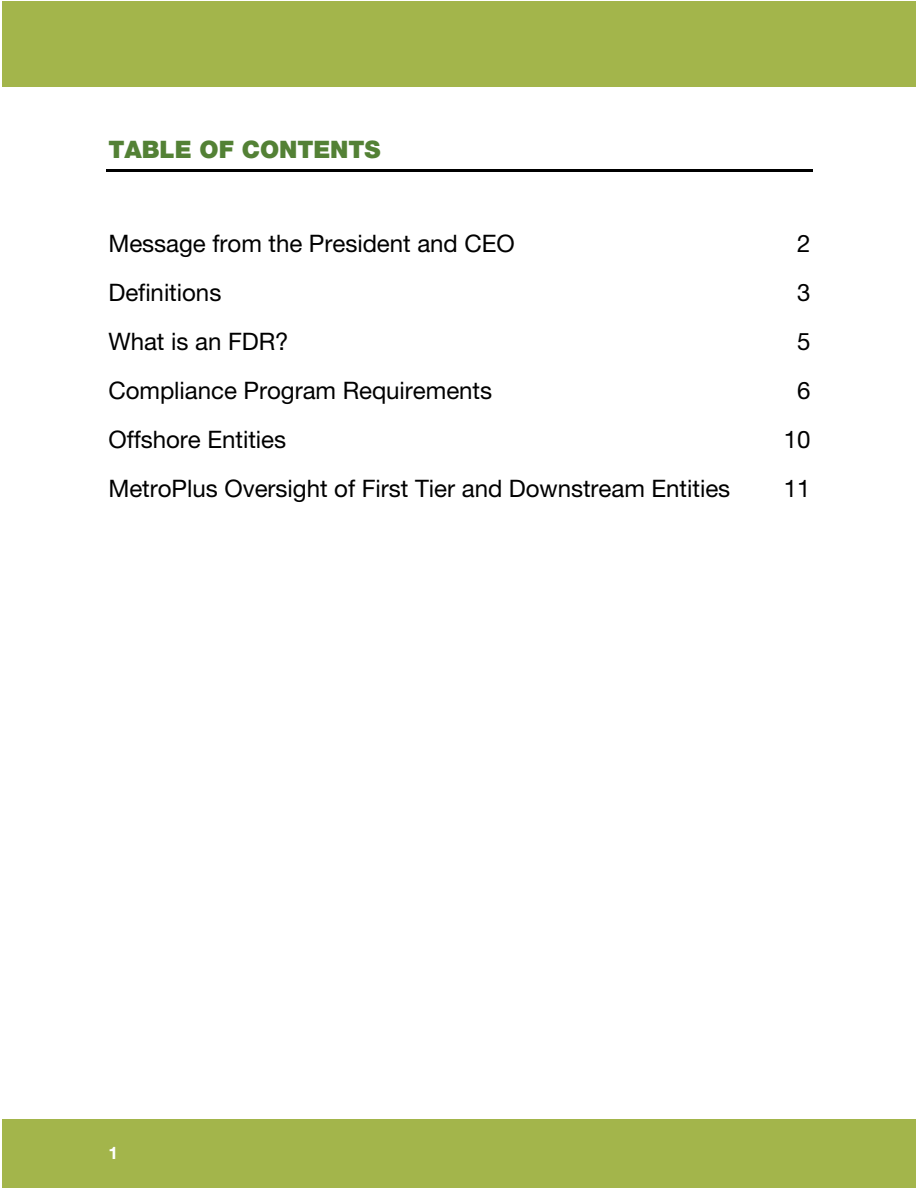
<style>
.page{position:relative;width:918px;height:1188px;background:#fff}
.page>*{position:absolute;margin:0;border:0;box-sizing:border-box;transform-origin:0 0}
.t1{font:24.15px "Helvetica Neue LT Pro";letter-spacing:-.005em;color:#000}
.t2{font:900 24.15px "Helvetica Neue LT Pro";letter-spacing:-.005em;color:#538135}
.t3{font:700 17.25px "Helvetica Neue LT Pro";color:#fff}
</style>
<div class="page">
<div style="left:3px;top:2px;width:913px;height:85px;background:#a3b54b"></div>
<div style="left:3px;top:1119px;width:913px;height:69px;background:#a3b54b"></div>
<hr style="left:106px;top:169px;width:707px;height:2px;background:#000">
<p class="t2" style="left:108px;top:141px;width:274px">TABLE OF CONTENTS</p>
<p class="t1" style="left:108px;top:234px;width:408px">Message from the President and CEO</p>
<p class="t1" style="left:797px;top:234px;width:15px">2</p>
<p class="t1" style="left:108px;top:283px;width:114px">Definitions</p>
<p class="t1" style="left:797px;top:283px;width:15px">3</p>
<p class="t1" style="left:108px;top:332px;width:182px">What is an FDR?</p>
<p class="t1" style="left:797px;top:332px;width:15px">5</p>
<p class="t1" style="left:108px;top:382px;width:385px">Compliance Program Requirements</p>
<p class="t1" style="left:797px;top:382px;width:15px">6</p>
<p class="t1" style="left:108px;top:431px;width:179px">Offshore Entities</p>
<p class="t1" style="left:784px;top:431px;width:28px">10</p>
<p class="t1" style="left:108px;top:480px;width:623px">MetroPlus Oversight of First Tier and Downstream Entities</p>
<p class="t1" style="left:784px;top:480px;width:28px">11</p>
<p class="t3" style="left:109px;top:1147px;width:11px">1</p>
</div>
